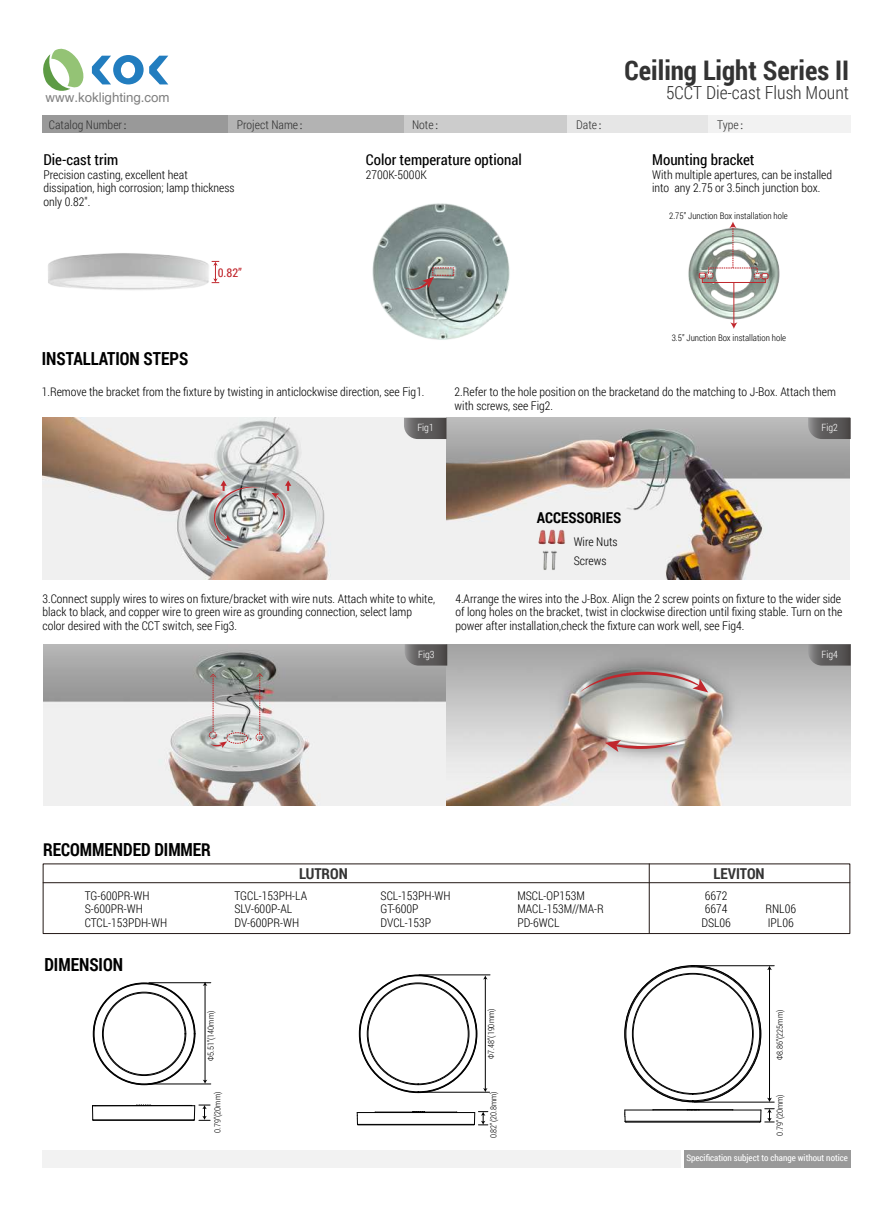
<style>
.page{position:relative;width:893px;height:1212px;background:#fff}
.page>*{position:absolute;margin:0;border:0;box-sizing:border-box;transform-origin:0 0}
.t1{font:700 27px "Roboto Condensed";color:#333}
.t2{font:700 18px "Roboto Condensed";color:#000;scale:.95 1}
.t3{font:300 18px "Roboto Condensed";color:#333}
.t4{font:15px "Roboto Condensed";color:#000}
.t5{font:700 15px "Roboto Condensed";color:#333}
.t6{font:700 15px "Roboto Condensed";color:#000}
.t7{font:13.35px "Helvetica";color:#808080}
.t8{font:300 12px/13.5px "Roboto Condensed";color:#000}
.t9{font:300 12px "Roboto Condensed";color:#333}
.t10{font:12px "Roboto Condensed";color:#c1272d}
.t11{font:300 10.05px "Roboto Condensed";color:#fff}
.t12{font:300 9px "Roboto Condensed";color:#000}
.t13{font:9px "Roboto Condensed";color:#fff}
.t14{font:300 8.4px "Roboto Condensed";color:#000}
.s1{font-family:"Adobe Song Std"}
</style>
<div class="page">
<svg style="left:43px;top:48px;width:125px;height:43px"></svg>
<div style="left:43px;top:115px;width:185px;height:17px;background:#999"></div>
<div style="left:228px;top:115px;width:176px;height:17px;background:#b3b3b3"></div>
<div style="left:404px;top:115px;width:163px;height:17px;background:#ccc"></div>
<div style="left:567px;top:115px;width:142px;height:17px;background:#e6e6e6"></div>
<div style="left:708px;top:115px;width:142px;height:17px;background:#f2f2f2"></div>
<div style="left:42px;top:1150px;width:638px;height:17px;background:#f2f2f2"></div>
<div style="left:684px;top:1150px;width:166px;height:17px;background:#999"></div>
<svg style="left:215px;top:261px;width:4px;height:22px"></svg>
<img style="left:48px;top:253px;width:167px;height:37px">
<img style="left:372px;top:203px;width:138px;height:137px">
<svg style="left:404px;top:277px;width:30px;height:13px"></svg>
<div style="left:432px;top:267px;width:22px;height:9px;border:1px dashed #c1272d"></div>
<hr style="left:93px;top:1120px;width:101px;height:1px;background:#000">
<hr style="left:93px;top:1119px;width:101px;height:1px;background:#000">
<hr style="left:92px;top:1105px;width:100px;height:1px;background:#000">
<svg style="left:92px;top:1105px;width:4px;height:15px"></svg>
<svg style="left:192px;top:1105px;width:18px;height:16px"></svg>
<div style="left:103px;top:993px;width:82px;height:82px;border:1px solid #000;border-radius:50%"></div>
<hr style="left:149px;top:1084px;width:62px;height:1px;background:#000">
<hr style="left:149px;top:982px;width:62px;height:1px;background:#000">
<hr style="left:205px;top:985px;width:1px;height:96px;background:#000">
<svg style="left:203px;top:1079px;width:4px;height:5px"></svg>
<svg style="left:203px;top:982px;width:4px;height:4px"></svg>
<hr style="left:419px;top:1092px;width:71px;height:1px;background:#000">
<hr style="left:419px;top:974px;width:71px;height:1px;background:#000">
<hr style="left:485px;top:978px;width:1px;height:111px;background:#000">
<svg style="left:483px;top:975px;width:5px;height:4px"></svg>
<svg style="left:483px;top:1088px;width:5px;height:4px"></svg>
<hr style="left:357px;top:1124px;width:117px;height:1px;background:#000">
<hr style="left:357px;top:1112px;width:118px;height:1px;background:#000">
<svg style="left:412px;top:1111px;width:14px;height:1px"></svg>
<svg style="left:474px;top:1111px;width:14px;height:14px"></svg>
<hr style="left:694px;top:1102px;width:80px;height:1px;background:#000">
<hr style="left:694px;top:965px;width:80px;height:1px;background:#000">
<hr style="left:769px;top:969px;width:1px;height:130px;background:#000">
<svg style="left:767px;top:966px;width:5px;height:4px"></svg>
<svg style="left:767px;top:1098px;width:5px;height:4px"></svg>
<hr style="left:626px;top:1122px;width:134px;height:1px;background:#000">
<hr style="left:625px;top:1121px;width:136px;height:1px;background:#000">
<hr style="left:625px;top:1110px;width:136px;height:1px;background:#000">
<hr style="left:653px;top:1109px;width:80px;height:1px;background:#000">
<svg style="left:624px;top:1110px;width:2px;height:12px"></svg>
<svg style="left:759px;top:1108px;width:15px;height:15px"></svg>
<img style="left:43px;top:418px;width:807px;height:161px">
<img style="left:44px;top:644px;width:807px;height:162px">
<svg style="left:271px;top:480px;width:20px;height:50px"></svg>
<svg style="left:214px;top:480px;width:47px;height:61px;background:#b7b2b0"></svg>
<img style="left:537px;top:528px;width:31px;height:19px">
<img style="left:541px;top:549px;width:17px;height:22px">
<svg style="left:605px;top:740px;width:73px;height:12px"></svg>
<svg style="left:580px;top:672px;width:128px;height:20px;background:#a49292"></svg>
<svg style="left:210px;top:674px;width:6px;height:57px"></svg>
<svg style="left:257px;top:673px;width:6px;height:62px"></svg>
<div style="left:226px;top:732px;width:22px;height:12px;border:1px dashed #c1272d;border-radius:50%"></div>
<svg style="left:211px;top:741px;width:16px;height:7px"></svg>
<div style="left:209px;top:731px;width:8px;height:8px;border:1px dashed #c1272d;border-radius:50%"></div>
<div style="left:256px;top:733px;width:7px;height:8px;border:1px dashed #c1272d;border-radius:50%"></div>
<div style="left:43px;top:864px;width:807px;height:70px;border:1px solid #231815"></div>
<hr style="left:649px;top:864px;width:1px;height:69px;background:#231815">
<hr style="left:43px;top:882px;width:807px;height:1px;background:#231815">
<img style="left:688px;top:241px;width:92px;height:81px">
<div style="left:699px;top:273px;width:7px;height:6px;border:1px solid #c1272d;border-radius:2px"></div>
<div style="left:761px;top:273px;width:7px;height:6px;border:1px solid #c1272d;border-radius:2px"></div>
<svg style="left:702px;top:222px;width:64px;height:61px"></svg>
<hr style="left:733px;top:282px;width:1px;height:42px;background:#c1272d">
<svg style="left:730px;top:322px;width:7px;height:7px"></svg>
<svg style="left:808px;top:418px;width:43px;height:21px"></svg>
<svg style="left:404px;top:418px;width:42px;height:21px"></svg>
<svg style="left:405px;top:644px;width:42px;height:21px"></svg>
<svg style="left:808px;top:644px;width:43px;height:21px"></svg>
<h1 class="t1" style="left:625px;top:51px;width:226px">Ceiling Light Series II</h1>
<h2 class="t3" style="left:666px;top:80px;width:184px">5CCT Die-cast Flush Mount</h2>
<p class="t7" style="left:46px;top:90px;width:126px">www.koklighting.com</p>
<p class="t9" style="left:49px;top:116px;width:87px">Catalog Number<span class="s1">：</span></p>
<p class="t9" style="left:237px;top:116px;width:75px">Project Name<span class="s1">：</span></p>
<p class="t9" style="left:412px;top:116px;width:35px">Note<span class="s1">：</span></p>
<p class="t9" style="left:576px;top:116px;width:34px">Date<span class="s1">：</span></p>
<p class="t9" style="left:717px;top:116px;width:35px">Type<span class="s1">：</span></p>
<p class="t4" style="left:43px;top:149px;width:76px">Die-cast trim</p>
<p class="t8" style="left:43px;top:167px;width:193px">Precision casting, excellent heat dissipation, high corrosion; lamp thickness only 0.82".</p>
<h2 class="t2" style="left:42px;top:346px;width:156px">INSTALLATION STEPS</h2>
<p class="t10" style="left:218px;top:264px;width:26px">0.82”</p>
<p class="t4" style="left:366px;top:149px;width:158px">Color temperature optional</p>
<p class="t8" style="left:366px;top:167px;width:63px">2700K-5000K</p>
<p class="t4" style="left:652px;top:149px;width:104px">Mounting bracket</p>
<p class="t8" style="left:652px;top:167px;width:182px">With multiple apertures, can be installed into any 2.75 or 3.5inch junction box.</p>
<p class="t12" style="left:669px;top:209px;width:120px">2.75” Junction Box installation hole</p>
<p class="t12" style="left:672px;top:332px;width:116px">3.5” Junction Box installation hole</p>
<p class="t8" style="left:42px;top:385px;width:384px">1.Remove the bracket from the fixture by twisting in anticlockwise direction, see Fig1.</p>
<p class="t8" style="left:455px;top:385px;width:383px">2.Refer to the hole position on the bracketand do the matching to J-Box. Attach them with screws, see Fig2.</p>
<p class="t11" style="left:417px;top:421px;width:18px">Fig1</p>
<p class="t11" style="left:821px;top:421px;width:18px">Fig2</p>
<p class="t6" style="left:537px;top:507px;width:86px">ACCESSORIES</p>
<p class="t8" style="left:574px;top:534px;width:46px">Wire Nuts</p>
<p class="t8" style="left:43px;top:591px;width:394px">3.Connect supply wires to wires on fixture/bracket with wire nuts. Attach white to white, black to black, and copper wire to green wire as grounding connection, select lamp color desired with the CCT switch, see Fig3.</p>
<p class="t8" style="left:574px;top:554px;width:34px">Screws</p>
<p class="t8" style="left:455px;top:591px;width:388px;text-align:justify">4.Arrange the wires into the J-Box. Align the 2 screw points on fixture to the wider side of long holes on the bracket<span class="s1">,</span> twist in clockwise direction until fixing stable. Turn on the power after installation,check the fixture can work well, see Fig4.</p>
<p class="t11" style="left:418px;top:647px;width:18px">Fig3</p>
<p class="t11" style="left:821px;top:647px;width:18px">Fig4</p>
<h2 class="t2" style="left:43px;top:837px;width:178px">RECOMMENDED DIMMER</h2>
<p class="t8" style="left:85px;top:888px;width:84px">TG-600PR-WH<br>S-600PR-WH<br>CTCL-153PDH-WH</p>
<h2 class="t2" style="left:44px;top:952px;width:84px">DIMENSION</h2>
<p class="t5" style="left:299px;top:863px;width:50px">LUTRON</p>
<p class="t5" style="left:714px;top:863px;width:53px">LEVITON</p>
<p class="t8" style="left:381px;top:888px;width:72px">SCL-153PH-WH<br>GT-600P<br>DVCL-153P</p>
<p class="t8" style="left:701px;top:888px;width:31px">6672<br>6674<br>DSL06</p>
<p class="t8" style="left:234px;top:888px;width:74px">TGCL-153PH-LA<br>SLV-600P-AL<br>DV-600PR-WH</p>
<p class="t8" style="left:517px;top:888px;width:88px">MSCL-OP153M<br>MACL-153M//MA-R<br>PD-6WCL</p>
<p class="t8" style="left:765px;top:902px;width:32px">RNL06<br>IPL06</p>
<p class="t14" style="left:205px;top:1061px;width:52px;rotate:-90deg">Φ5.51”(140mm)</p>
<p class="t14" style="left:485px;top:1059px;width:52px;rotate:-90deg">Φ7.48”(190mm)</p>
<p class="t14" style="left:488px;top:1138px;width:48px;rotate:-90deg">0.82”(20.8mm)</p>
<p class="t14" style="left:212px;top:1133px;width:43px;rotate:-90deg">0.79”(20mm)</p>
<p class="t14" style="left:774px;top:1060px;width:52px;rotate:-90deg">Φ8.86”(225mm)</p>
<p class="t14" style="left:774px;top:1135px;width:43px;rotate:-90deg">0.79”(20mm)</p>
<p class="t13" style="left:686px;top:1152px;width:163px">Specification subject to change without notice</p>
</div>
